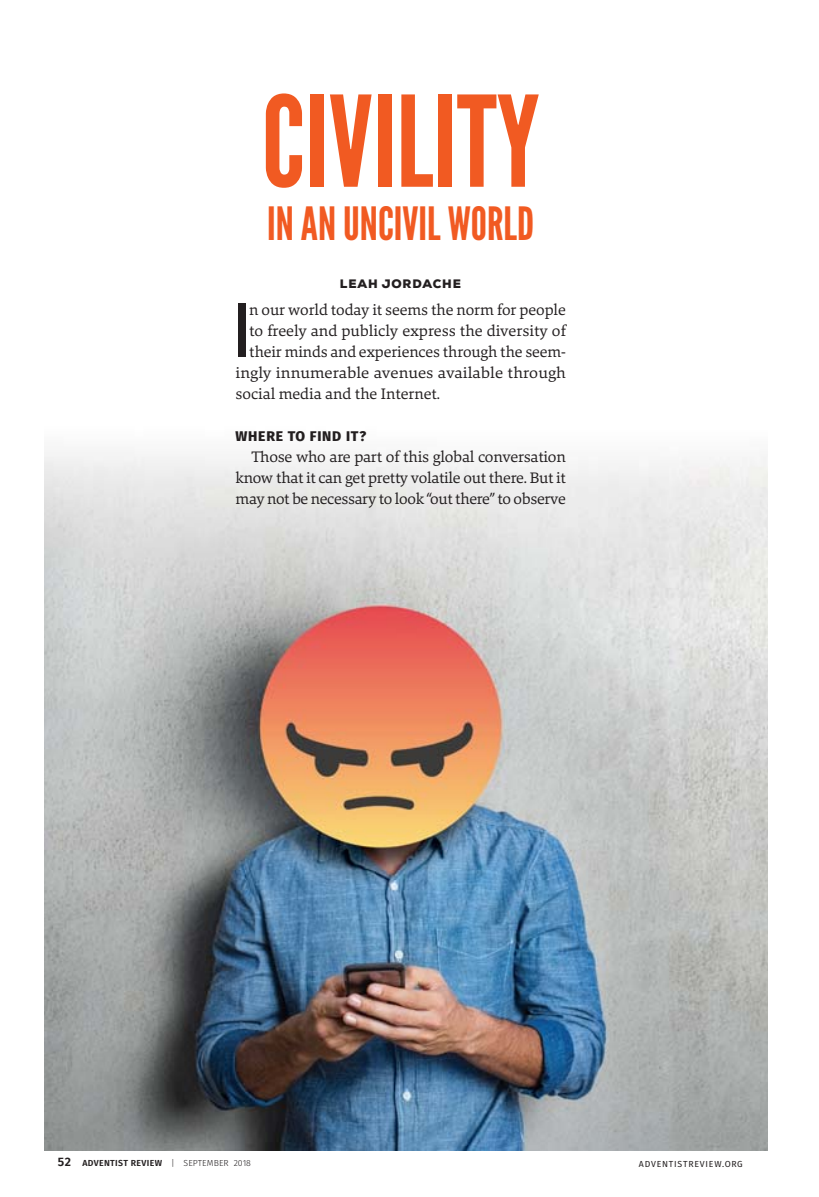
<style>
.page{position:relative;width:819px;height:1197px;background:#fff}
.page>*{position:absolute;margin:0;border:0;box-sizing:border-box;transform-origin:0 0}
.t1{font:125.65px "League Gothic";color:#f15a22}
.t2{font:72.98px "League Gothic";color:#231f20}
.t3{font:45.85px "League Gothic";color:#f15a22}
.t4{font:15.75px/21px "Danton";color:#231f20;text-align:justify}
.t5{font:15.75px "Danton";color:#231f20;scale:1.04 1}
.t6{font:800 14px "Fira Sans";letter-spacing:.055em;color:#231f20}
.t7{font:900 12.25px "Nexa";letter-spacing:.07em;color:#231f20}
.t8{font:600 8.75px "Fira Sans";letter-spacing:.04em;color:#231f20}
.t9{font:8.75px "Fira Sans";letter-spacing:.09em;color:#231f20}
.s1{font-size:12.25px}
.s2{font-weight:300}
</style>
<div class="page">
<img style="left:45px;top:452px;width:722px;height:698px">
<h1 class="t1" style="left:262px;top:97px;width:279px">CIVILITY</h1>
<h3 class="t3" style="left:267px;top:207px;width:268px">IN AN UNCIVIL WORLD</h3>
<p class="t7" style="left:340px;top:276px;width:123px">LEAH JORDACHE</p>
<h2 class="t2" style="left:235px;top:305px;width:15px">I</h2>
<p class="t4" style="left:249px;top:301px;width:318px">n our world today it seems the norm for people</p>
<p class="t4" style="left:249px;top:322px;width:318px">to freely and publicly express the diversity of</p>
<p class="t4" style="left:249px;top:343px;width:318px">their minds and experiences through the seem-</p>
<p class="t5" style="left:235px;top:367px;width:319px">ingly innumerable avenues available through</p>
<p class="t4" style="left:235px;top:385px;width:206px">social media and the Internet.</p>
<p class="t6" style="left:236px;top:429px;width:132px">WHERE TO FIND IT?</p>
<p class="t4" style="left:235px;top:448px;width:332px;text-indent:16px">Those who are part of this global conversation know that it can get pretty volatile out there. But it may not be necessary to look “out there” to observe</p>
<p class="t8" style="left:58px;top:1159px;width:195px"><span class="s1">52</span> ADVENTIST REVIEW <span class="s2">| SEPTEMBER 2018</span></p>
<p class="t9" style="left:639px;top:1160px;width:105px">ADVENTISTREVIEW.ORG</p>
</div>
